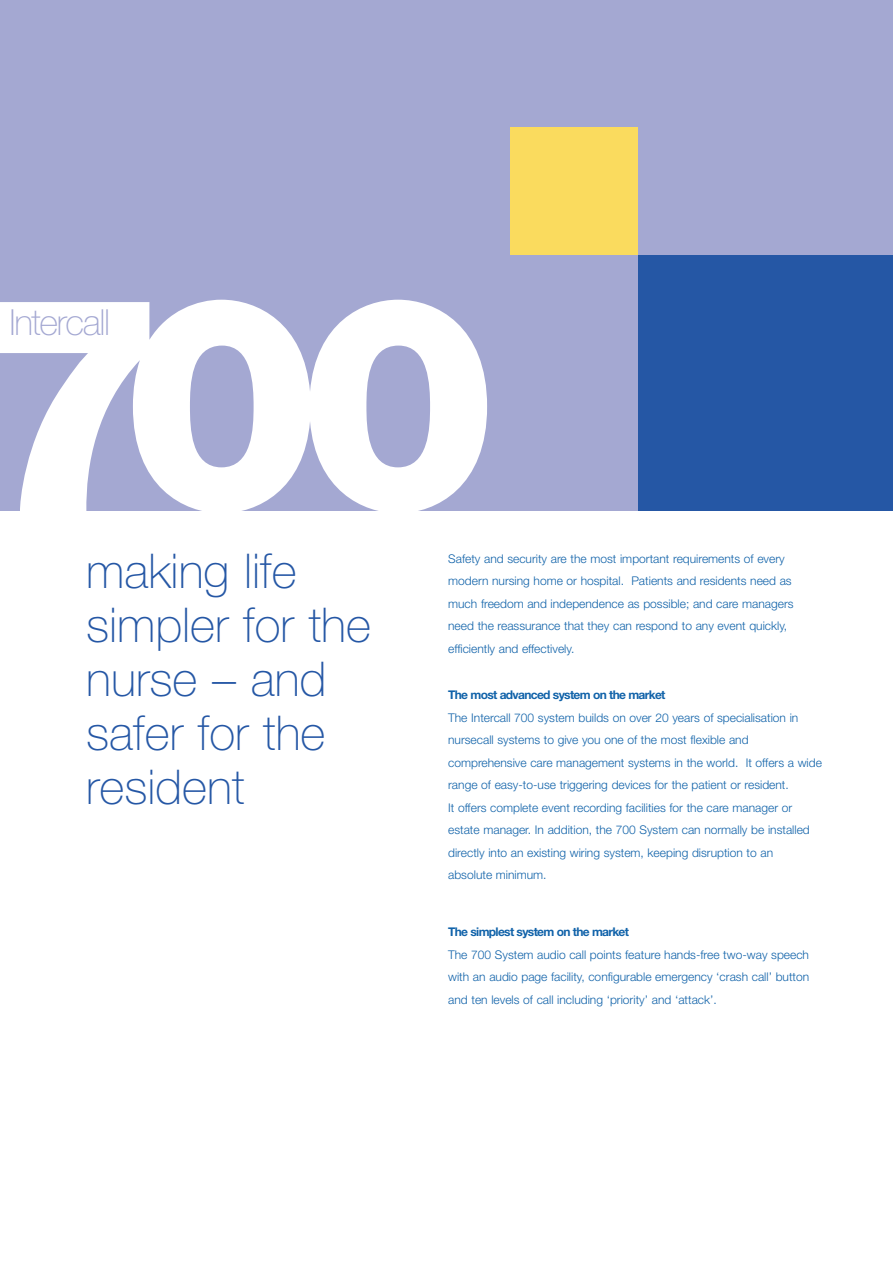
<style>
.page{position:relative;width:893px;height:1263px;background:#fff}
.page>*{position:absolute;margin:0;border:0;box-sizing:border-box;transform-origin:0 0}
.t1{font:100 48px/54px "Helvetica Neue";color:#2557a5}
.t2{font:100 36px "Helvetica Neue";letter-spacing:-.04em;color:#a4a8d2}
.t3{font:300 12px/22.5px "Helvetica Neue";color:#1062a9}
.t4{font:700 12px "Helvetica Neue";letter-spacing:-.055em;color:#1062a9}
</style>
<div class="page">
<div style="left:489px;top:0;width:403px;height:510px;background:#a4a8d2"></div>
<div style="left:638px;top:255px;width:254px;height:255px;background:#2557a5"></div>
<div style="left:510px;top:128px;width:128px;height:127px;background:#fadb5e"></div>
<svg style="left:0;top:0;width:489px;height:510px;fill:#a4a8d2"></svg>
<h2 class="t2" style="left:10px;top:309px;width:102px">Intercall</h2>
<h1 class="t1" style="left:86px;top:548px;width:286px">making life simpler for the nurse – and safer for the resident</h1>
<p class="t3" style="left:448px;top:548px;width:347px">Safety and security are the most important requirements of every modern nursing home or hospital. Patients and residents need as much freedom and independence as possible; and care managers need the reassurance that they can respond to any event quickly, efficiently and effectively.</p>
<p class="t4" style="left:448px;top:688px;width:219px">The most advanced system on the market</p>
<p class="t3" style="left:448px;top:707px;width:375px">The Intercall 700 system builds on over 20 years of specialisation in nursecall systems to give you one of the most flexible and comprehensive care management systems in the world. It offers a wide range of easy-to-use triggering devices for the patient or resident.<br>It offers complete event recording facilities for the care manager or estate manager. In addition, the 700 System can normally be installed directly into an existing wiring system, keeping disruption to an<br>absolute minimum.</p>
<p class="t4" style="left:448px;top:925px;width:182px">The simplest system on the market</p>
<p class="t3" style="left:448px;top:944px;width:362px;text-align:justify">The 700 System audio call points feature hands-free two-way speech with an audio page facility, configurable emergency ‘crash call’ button and ten levels of call including ‘priority’ and ‘attack’.</p>
</div>
